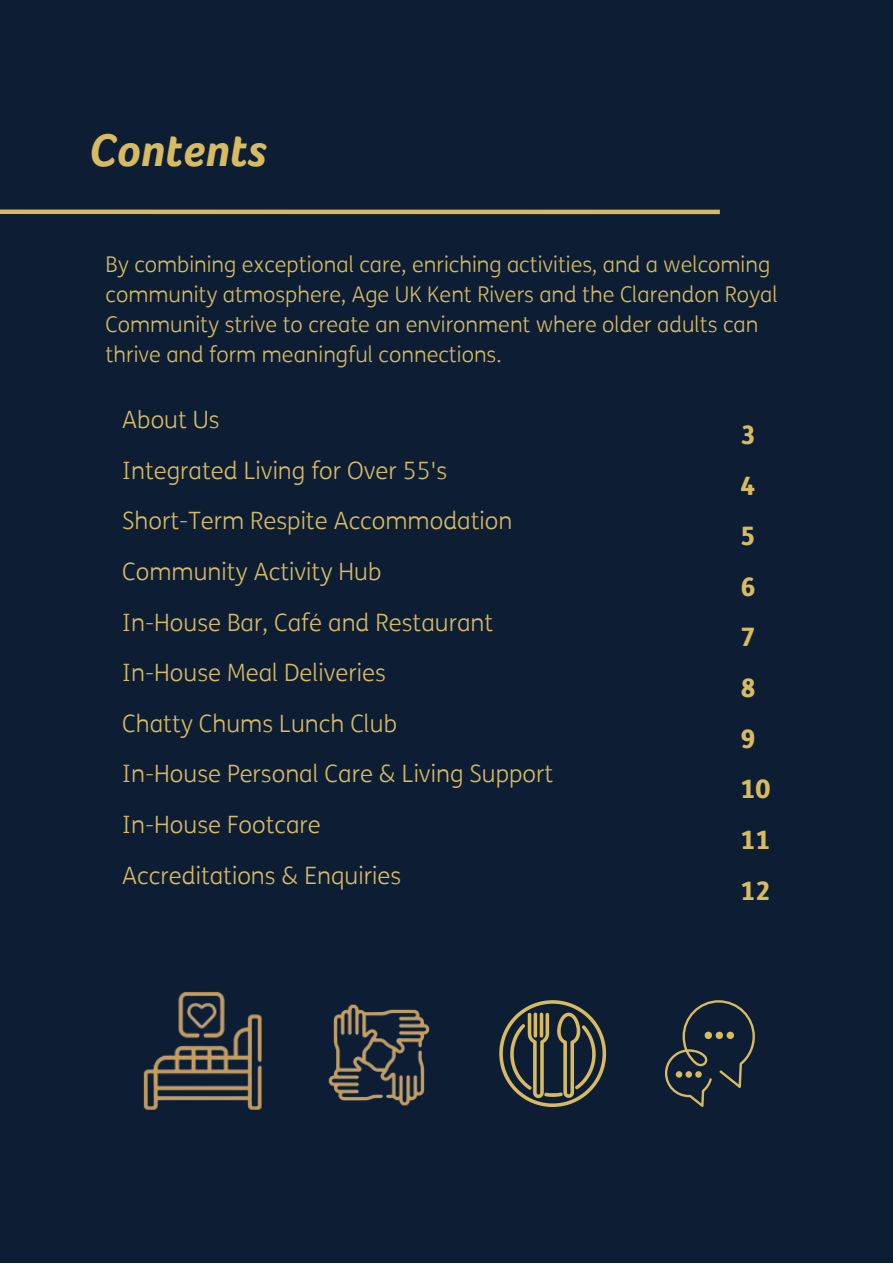
<style>
.page{position:relative;width:893px;height:1264px;background:#fff}
.page>*{position:absolute;margin:0;border:0;box-sizing:border-box;transform-origin:0 0}
.t1{font:italic 700 47.25px "Foco";color:#d6bb63}
.t2{font:800 25.5px "FS Me";color:#d6bb63}
.t3{font:300 24px "FS Me";color:#d6bb63}
.t4{font:300 21.75px/30px "FS Me";color:#d6bb63}
</style>
<div class="page">
<div style="left:0;top:0;width:892px;height:1262px;background:#0d1d34"></div>
<div style="left:0;top:209px;width:719px;height:5px;background:#d6bb63"></div>
<img style="left:143px;top:992px;width:119px;height:118px">
<img style="left:328px;top:1004px;width:102px;height:102px">
<svg style="left:499px;top:1000px;width:107px;height:106px"></svg>
<svg style="left:665px;top:1000px;width:89px;height:106px"></svg>
<p class="t1" style="left:89px;top:122px;width:179px">Contents</p>
<p class="t4" style="left:106px;top:250px;width:673px">By combining exceptional care, enriching activities, and a welcoming community atmosphere, Age UK Kent Rivers and the Clarendon Royal Community strive to create an environment where older adults can thrive and form meaningful connections.</p>
<p class="t3" style="left:122px;top:406px;width:99px">About Us</p>
<p class="t3" style="left:122px;top:456px;width:326px">Integrated Living for Over 55's</p>
<p class="t3" style="left:122px;top:507px;width:391px">Short-Term Respite Accommodation</p>
<p class="t3" style="left:122px;top:558px;width:261px">Community Activity Hub</p>
<p class="t3" style="left:122px;top:608px;width:372px">In-House Bar, Café and Restaurant</p>
<p class="t3" style="left:122px;top:659px;width:265px">In-House Meal Deliveries</p>
<p class="t3" style="left:122px;top:709px;width:276px">Chatty Chums Lunch Club</p>
<p class="t3" style="left:122px;top:760px;width:432px">In-House Personal Care &amp; Living Support</p>
<p class="t3" style="left:122px;top:811px;width:200px">In-House Footcare</p>
<p class="t3" style="left:122px;top:861px;width:280px">Accreditations &amp; Enquiries</p>
<p class="t2" style="left:740px;top:419px;width:16px">3</p>
<p class="t2" style="left:740px;top:469px;width:16px">4</p>
<p class="t2" style="left:740px;top:520px;width:16px">5</p>
<p class="t2" style="left:740px;top:570px;width:16px">6</p>
<p class="t2" style="left:740px;top:621px;width:16px">7</p>
<p class="t2" style="left:740px;top:672px;width:16px">8</p>
<p class="t2" style="left:740px;top:722px;width:16px">9</p>
<p class="t2" style="left:740px;top:773px;width:31px">10</p>
<p class="t2" style="left:740px;top:823px;width:31px">11</p>
<p class="t2" style="left:740px;top:874px;width:31px">12</p>
</div>
